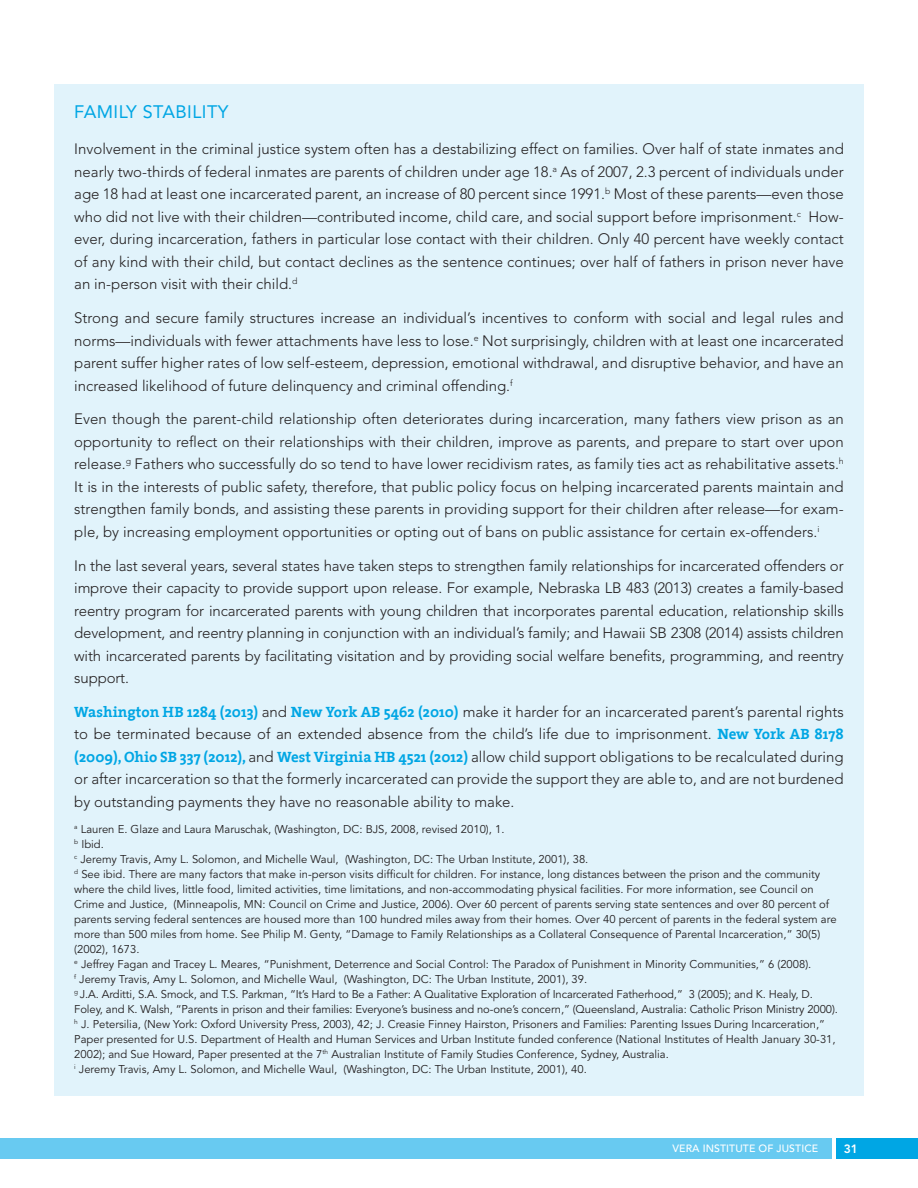
<style>
.page{position:relative;width:918px;height:1188px;background:#fff}
.page>*{position:absolute;margin:0;border:0;box-sizing:border-box;transform-origin:0 0}
.Subhead_-_Sans{font:18px "Avenir";letter-spacing:.025em;color:#00a6e4}
.Body_-_sans{font:300 15px/22.5px "Avenir";color:#231f20;text-align:justify}
.t1{font:800 12px "Avenir";color:#fff}
.Footnote_text{font:11.25px/15px "Avenir";color:#231f20}
.t2{font:500 10.5px "Avenir";letter-spacing:.01em;color:#fff}
.s1{font-family:"The Serif";font-weight:700;color:#00a6e4}
</style>
<div class="page">
<div style="left:0;top:1138px;width:832px;height:20px;background:#68caf1"></div>
<div style="left:836px;top:1138px;width:82px;height:20px;background:#00a6e4"></div>
<div style="left:54px;top:84px;width:810px;height:1012px;background:#e1f3fb"></div>
<p class="Subhead_-_Sans" style="left:74px;top:102px;width:156px">FAMILY STABILITY</p>
<p class="Body_-_sans" style="left:74px;top:138px;width:771px">Involvement in the criminal justice system often has a destabilizing effect on families. Over half of state inmates and nearly two-thirds of federal inmates are parents of children under age 18.<sup>a</sup> As of 2007, 2.3 percent of individuals under age 18 had at least one incarcerated parent, an increase of 80 percent since 1991.<sup>b</sup> Most of these parents—even those who did not live with their children—contributed income, child care, and social support before imprisonment.<sup>c</sup> How&shy;ever, during incarceration, fathers in particular lose contact with their children. Only 40 percent have weekly contact of any kind with their child, but contact declines as the sentence continues; over half of fathers in prison never have an in-person visit with their child.<sup>d</sup></p>
<p class="Body_-_sans" style="left:74px;top:307px;width:771px">Strong and secure family structures increase an individual’s incentives to conform with social and legal rules and norms—individuals with fewer attachments have less to lose.<sup>e</sup> Not surprisingly, children with at least one incarcerated parent suffer higher rates of low self-esteem, depression, emotional withdrawal, and disruptive behavior, and have an increased likelihood of future delinquency and criminal offending.<sup>f</sup></p>
<p class="Body_-_sans" style="left:74px;top:408px;width:771px">Even though the parent-child relationship often deteriorates during incarceration, many fathers view prison as an opportunity to reflect on their relationships with their children, improve as parents, and prepare to start over upon release.<sup>g</sup> Fathers who successfully do so tend to have lower recidivism rates, as family ties act as rehabilitative assets.<sup>h </sup>It is in the interests of public safety, therefore, that public policy focus on helping incarcerated parents maintain and strengthen family bonds, and assisting these parents in providing support for their children after release—for exam&shy;ple, by increasing employment opportunities or opting out of bans on public assistance for certain ex-offenders.<sup>i</sup></p>
<p class="Body_-_sans" style="left:74px;top:554px;width:771px">In the last several years, several states have taken steps to strengthen family relationships for incarcerated offenders or improve their capacity to provide support upon release. For example, Nebraska LB 483 (2013) creates a family-based reentry program for incarcerated parents with young children that incorporates parental education, relationship skills development, and reentry planning in conjunction with an individual’s family; and Hawaii SB 2308 (2014) assists children with incarcerated parents by facilitating visitation and by providing social welfare benefits, programming, and reentry support.</p>
<p class="Body_-_sans" style="left:74px;top:700px;width:771px"><span class="s1">Washington HB 1284 (2013)</span> and <span class="s1">New York AB 5462 (2010)</span> make it harder for an incarcerated parent’s parental rights to be terminated because of an extended absence from the child’s life due to imprisonment. <span class="s1">New York AB 8178 (2009), Ohio SB 337 (2012),</span> and <span class="s1">West Virginia HB 4521 (2012)</span> allow child support obligations to be recalculated during or after incarceration so that the formerly incarcerated can provide the support they are able to, and are not burdened by outstanding payments they have no reasonable ability to make.</p>
<p class="Footnote_text" style="left:74px;top:822px;width:432px"><sup>a</sup> Lauren E. Glaze and Laura Maruschak, (Washington, DC: BJS, 2008, revised 2010), 1.</p>
<p class="Footnote_text" style="left:74px;top:837px;width:31px"><sup>b</sup> Ibid.</p>
<p class="Footnote_text" style="left:74px;top:852px;width:516px"><sup>c</sup> Jeremy Travis, Amy L. Solomon, and Michelle Waul, (Washington, DC: The Urban Institute, 2001), 38.</p>
<p class="Footnote_text" style="left:74px;top:867px;width:764px"><sup>d</sup> See ibid. There are many factors that make in-person visits difficult for children. For instance, long distances between the prison and the community where the child lives, little food, limited activities, time limitations, and non-accommodating physical facilities. For more information, see Council on Crime and Justice, (Minneapolis, MN: Council on Crime and Justice, 2006). Over 60 percent of parents serving state sentences and over 80 percent of parents serving federal sentences are housed more than 100 hundred miles away from their homes. Over 40 percent of parents in the federal system are more than 500 miles from home. See Philip M. Genty, “Damage to Family Relationships as a Collateral Consequence of Parental Incarceration,” 30(5) (2002), 1673.</p>
<p class="Footnote_text" style="left:74px;top:957px;width:739px"><sup>e</sup> Jeffrey Fagan and Tracey L. Meares, “Punishment, Deterrence and Social Control: The Paradox of Punishment in Minority Communities,” 6 (2008).</p>
<p class="Footnote_text" style="left:74px;top:972px;width:514px"><sup>f</sup> Jeremy Travis, Amy L. Solomon, and Michelle Waul, (Washington, DC: The Urban Institute, 2001), 39.</p>
<p class="Footnote_text" style="left:74px;top:987px;width:765px"><sup>g</sup> J.A. Arditti, S.A. Smock, and T.S. Parkman, “It’s Hard to Be a Father: A Qualitative Exploration of Incarcerated Fatherhood,” 3 (2005); and K. Healy, D.<br>Foley, and K. Walsh, “Parents in prison and their families: Everyone’s business and no-one’s concern,” (Queensland, Australia: Catholic Prison Ministry 2000).</p>
<p class="Footnote_text" style="left:74px;top:1017px;width:763px"><sup>h</sup> J. Petersilia, (New York: Oxford University Press, 2003), 42; J. Creasie Finney Hairston, Prisoners and Families: Parenting Issues During Incarceration,”<br>Paper presented for U.S. Department of Health and Human Services and Urban Institute funded conference (National Institutes of Health January 30-31,<br>2002); and Sue Howard, Paper presented at the 7<sup>th</sup> Australian Institute of Family Studies Conference, Sydney, Australia.</p>
<p class="Footnote_text" style="left:74px;top:1062px;width:514px"><sup>i</sup> Jeremy Travis, Amy L. Solomon, and Michelle Waul, (Washington, DC: The Urban Institute, 2001), 40.</p>
<p class="t2" style="left:672px;top:1143px;width:147px">VERA INSTITUTE OF JUSTICE</p>
<p class="t1" style="left:844px;top:1141px;width:16px">31</p>
</div>
